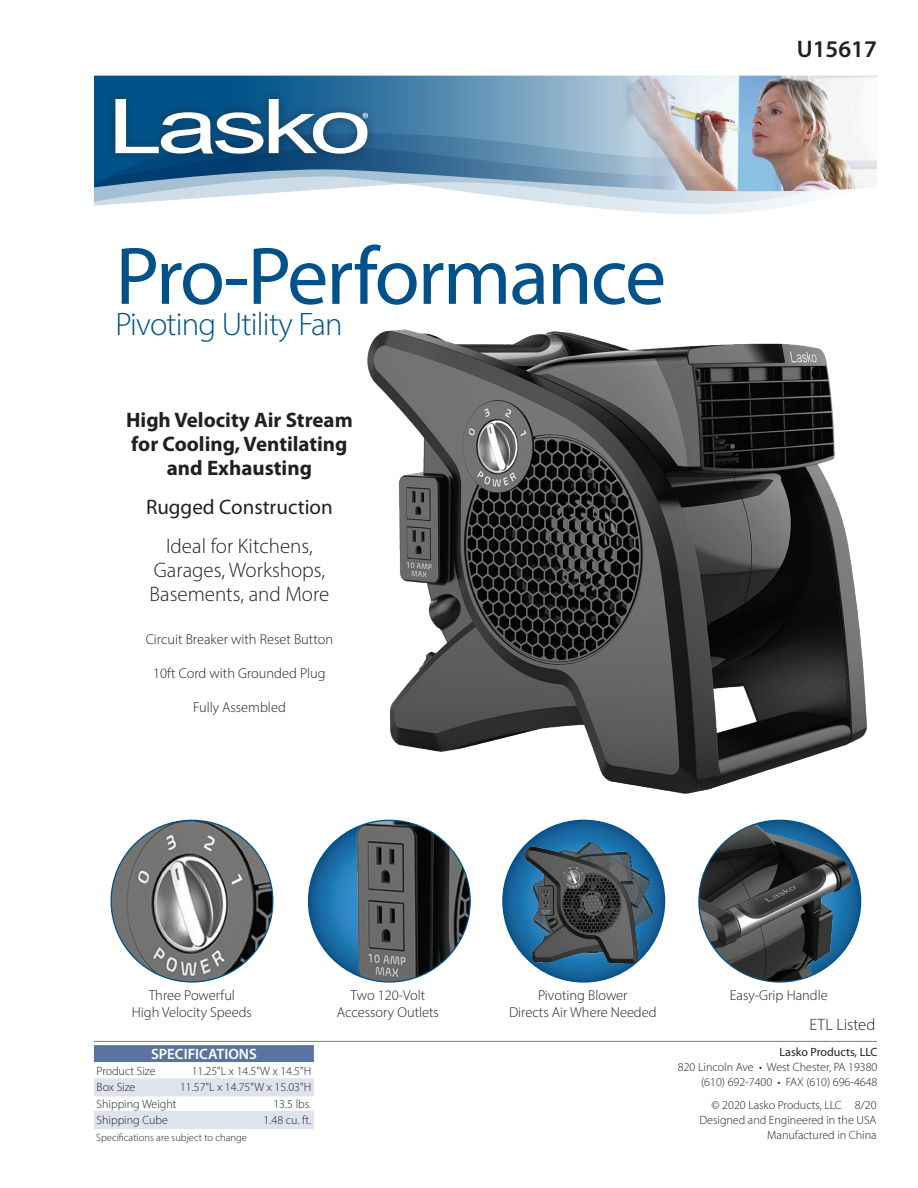
<style>
.page{position:relative;width:918px;height:1188px;background:#fff}
.page>*{position:absolute;margin:0;border:0;box-sizing:border-box;transform-origin:0 0}
.t1{font:82.35px "Myriad Pro";letter-spacing:-.025em;color:#01528a}
.t2{font:300 32.7px "Myriad Pro";letter-spacing:-.025em;color:#01528a}
.t3{font:600 24px "Myriad Pro";color:#231f20}
.t4{font:700 21px/24px "Myriad Pro";color:#231f20;text-align:center}
.t5{font:300 21px/24px "Myriad Pro";color:#231f20;text-align:center}
.t6{font:21px "Myriad Pro";color:#231f20}
.t7{font:300 16.5px "Myriad Pro";color:#231f20}
.t8{font:600 15px "Myriad Pro";color:#fff}
.t9{font:300 14.4px/16.6px "Myriad Pro";color:#231f20;text-align:center}
.t10{font:300 12px "Myriad Pro";color:#231f20}
.t11{font:12px "Myriad Pro";color:#231f20}
.t12{font:300 10.5px "Myriad Pro";color:#231f20}
</style>
<div class="page">
<svg style="left:94px;top:76px;width:502px;height:39px"></svg>
<svg style="left:94px;top:115px;width:687px;height:100px"></svg>
<svg style="left:94px;top:126px;width:708px;height:81px"></svg>
<div style="left:106px;top:89px;width:271px;height:74px;background:#231f20;opacity:.5"></div>
<svg style="left:115px;top:99px;width:148px;height:55px"></svg>
<svg style="left:269px;top:99px;width:99px;height:55px"></svg>
<img style="left:596px;top:76px;width:281px;height:117px">
<img style="left:309px;top:820px;width:161px;height:162px;border-radius:81px">
<div style="left:503px;top:820px;width:162px;height:162px;background:#0f5990;border-radius:81px"></div>
<img style="left:508px;top:829px;width:151px;height:152px">
<img style="left:699px;top:820px;width:162px;height:162px;border-radius:81px">
<img style="left:111px;top:820px;width:162px;height:162px;border-radius:81px">
<div style="left:94px;top:1045px;width:220px;height:17px;background:#5974a2"></div>
<div style="left:94px;top:1078px;width:220px;height:18px;background:#dfe3ed"></div>
<div style="left:94px;top:1111px;width:220px;height:18px;background:#dfe3ed"></div>
<hr style="left:94px;top:1041px;width:783px;height:1px;background:#01528a">
<img style="left:367px;top:329px;width:500px;height:465px">
<p class="t1" style="left:115px;top:231px;width:552px">Pro-Performance</p>
<p class="t2" style="left:115px;top:305px;width:229px">Pivoting Utility Fan</p>
<p class="t4" style="left:126px;top:408px;width:228px">High Velocity Air Stream for Cooling, Ventilating and Exhausting</p>
<p class="t6" style="left:146px;top:495px;width:188px">Rugged Construction</p>
<p class="t5" style="left:150px;top:534px;width:181px">Ideal for Kitchens,<br>Garages, Workshops,<br>Basements, and More</p>
<p class="t9" style="left:146px;top:631px;width:189px">Circuit Breaker with Reset Button</p>
<p class="t9" style="left:153px;top:665px;width:174px">10ft Cord with Grounded Plug</p>
<p class="t9" style="left:193px;top:699px;width:94px">Fully Assembled</p>
<p class="t3" style="left:797px;top:34px;width:82px">U15617</p>
<p class="t9" style="left:132px;top:987px;width:122px">Three Powerful<br>High Velocity Speeds</p>
<p class="t9" style="left:337px;top:987px;width:104px">Two 120-Volt<br>Accessory Outlets</p>
<p class="t8" style="left:151px;top:1044px;width:107px">SPECIFICATIONS</p>
<p class="t10" style="left:97px;top:1064px;width:60px">Product Size</p>
<p class="t10" style="left:192px;top:1064px;width:121px">11.25"L x 14.5"W x 14.5"H</p>
<p class="t10" style="left:97px;top:1080px;width:40px">Box Size</p>
<p class="t10" style="left:180px;top:1080px;width:133px">11.57"L x 14.75"W x 15.03"H</p>
<p class="t10" style="left:97px;top:1096px;width:81px">Shipping Weight</p>
<p class="t10" style="left:273px;top:1096px;width:39px">13.5 lbs.</p>
<p class="t10" style="left:97px;top:1113px;width:73px">Shipping Cube</p>
<p class="t10" style="left:264px;top:1113px;width:49px">1.48 cu. ft.</p>
<p class="t12" style="left:96px;top:1131px;width:152px">Specifications are subject to change</p>
<p class="t9" style="left:509px;top:987px;width:149px">Pivoting Blower<br>Directs Air Where Needed</p>
<p class="t9" style="left:730px;top:987px;width:99px">Easy-Grip Handle</p>
<p class="t7" style="left:810px;top:1015px;width:67px">ETL Listed</p>
<p class="t11" style="left:780px;top:1046px;width:99px">Lasko Products, LLC</p>
<p class="t10" style="left:678px;top:1060px;width:201px">820 Lincoln Ave • West Chester, PA 19380</p>
<p class="t10" style="left:701px;top:1075px;width:178px">(610) 692-7400 • FAX (610) 696-4648</p>
<p class="t10" style="left:712px;top:1097px;width:167px">© 2020 Lasko Products, LLC 8/20</p>
<p class="t10" style="left:699px;top:1112px;width:179px">Designed and Engineered in the USA</p>
<p class="t10" style="left:767px;top:1127px;width:111px">Manufactured in China</p>
</div>
